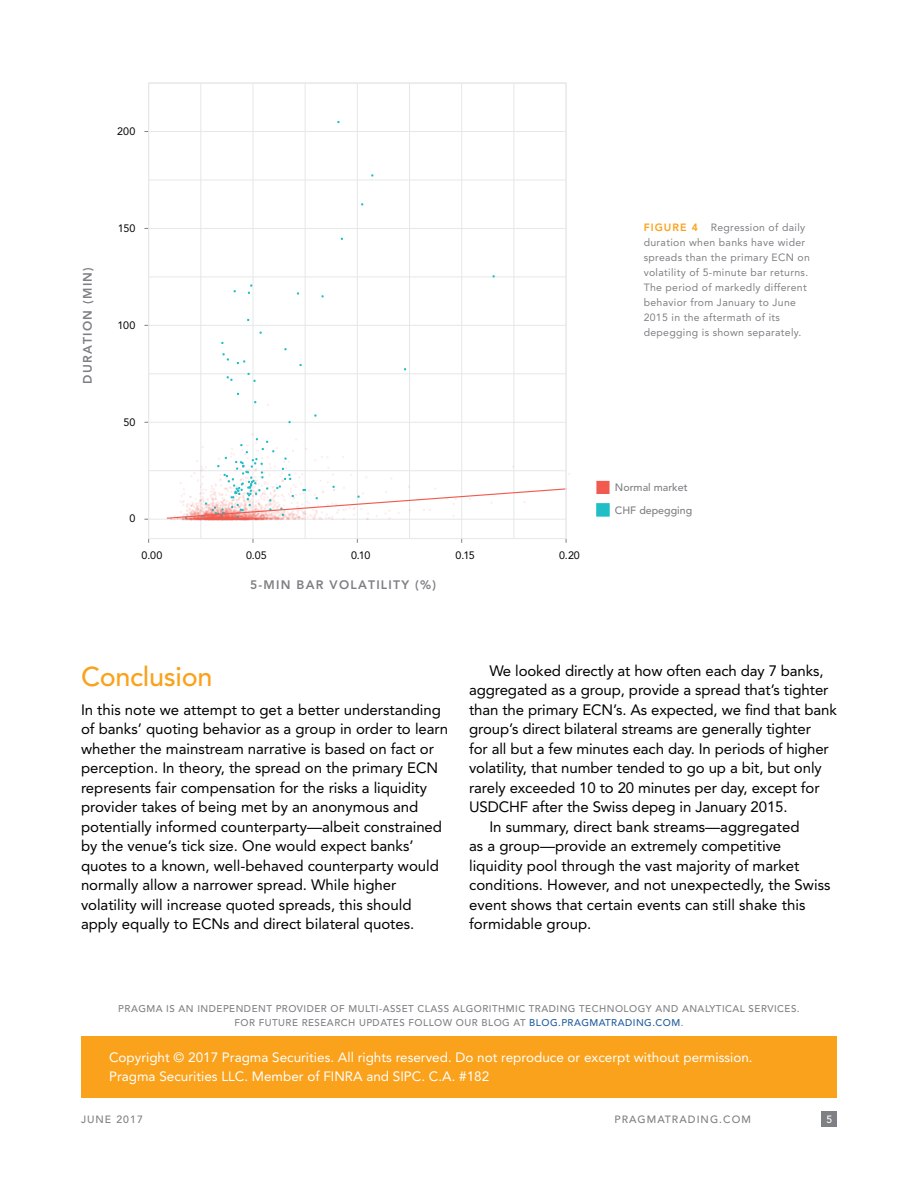
<style>
.page{position:relative;width:918px;height:1188px;background:#fff}
.page>*{position:absolute;margin:0;border:0;box-sizing:border-box;transform-origin:0 0}
.t1{font:500 27px "Avenir LT";letter-spacing:-.01em;color:#faa21b}
.t2{font:15px/19.5px "Avenir LT";color:#000}
.t3{font:13.5px/19.5px "Avenir LT";color:#fff}
.t4{font:800 12.3px "Avenir LT";letter-spacing:.1em;color:#7e8083}
.t5{font:10.65px "Avenir LT";letter-spacing:.005em;color:#000}
.t6{font:500 10.65px "Avenir LT";color:#7e8083}
.t7{font:10.5px/15px "Avenir LT";letter-spacing:.03em;color:#7e8083}
.t8{font:500 10.5px "Avenir LT";letter-spacing:.1em;color:#7e8083}
.t9{font:500 10.5px "Avenir LT";color:#fff}
.t10{font:500 9.75px/13.5px "Avenir LT";letter-spacing:.05em;color:#7e8083;text-align:center}
.s1{font-weight:800;color:#faa21b}
.s2{color:#215e9e}
</style>
<div class="page">
<div style="left:821px;top:1111px;width:16px;height:16px;background:#7e8083"></div>
<div style="left:81px;top:1036px;width:756px;height:62px;background:#faa21b"></div>
<hr style="left:149px;top:470px;width:417px;height:1px;background:#e6e7e8">
<hr style="left:149px;top:373px;width:417px;height:1px;background:#e6e7e8">
<hr style="left:149px;top:277px;width:417px;height:1px;background:#e6e7e8">
<hr style="left:149px;top:180px;width:417px;height:1px;background:#e6e7e8">
<hr style="left:200px;top:83px;width:1px;height:456px;background:#e6e7e8">
<hr style="left:305px;top:83px;width:1px;height:456px;background:#e6e7e8">
<hr style="left:409px;top:83px;width:1px;height:456px;background:#e6e7e8">
<hr style="left:514px;top:83px;width:1px;height:456px;background:#e6e7e8">
<hr style="left:149px;top:519px;width:417px;height:1px;background:#e6e7e8">
<hr style="left:149px;top:422px;width:417px;height:1px;background:#e6e7e8">
<hr style="left:149px;top:325px;width:417px;height:1px;background:#e6e7e8">
<hr style="left:149px;top:228px;width:417px;height:1px;background:#e6e7e8">
<hr style="left:149px;top:131px;width:417px;height:1px;background:#e6e7e8">
<hr style="left:253px;top:83px;width:1px;height:456px;background:#e6e7e8">
<hr style="left:357px;top:83px;width:1px;height:456px;background:#e6e7e8">
<hr style="left:461px;top:83px;width:1px;height:456px;background:#e6e7e8">
<svg style="left:248px;top:284px;width:4px;height:10px"></svg>
<svg style="left:222px;top:353px;width:7px;height:8px"></svg>
<svg style="left:247px;top:373px;width:9px;height:9px"></svg>
<svg style="left:227px;top:376px;width:6px;height:5px"></svg>
<svg style="left:166px;top:433px;width:404px;height:87px"></svg>
<hr style="left:566px;top:83px;width:1px;height:456px;background:#e6e7e8">
<div style="left:597px;top:481px;width:12px;height:12px;background:#f15b4f"></div>
<div style="left:596px;top:481px;width:14px;height:13px;border:1px solid #f15b4f"></div>
<div style="left:597px;top:504px;width:12px;height:12px;background:#20bec6"></div>
<div style="left:596px;top:503px;width:14px;height:14px;border:2px solid #20bec6"></div>
<p class="t5" style="left:117px;top:125px;width:20px">200</p>
<p class="t4" style="left:80px;top:384px;width:118px;rotate:-90deg">DURATION (MIN)</p>
<p class="t5" style="left:118px;top:222px;width:19px">150</p>
<p class="t5" style="left:117px;top:319px;width:20px">100</p>
<p class="t5" style="left:123px;top:416px;width:14px">50</p>
<p class="t5" style="left:130px;top:513px;width:7px">0</p>
<p class="t5" style="left:142px;top:549px;width:22px">0.00</p>
<p class="t5" style="left:246px;top:549px;width:22px">0.05</p>
<p class="t5" style="left:351px;top:549px;width:21px">0.10</p>
<p class="t5" style="left:456px;top:549px;width:21px">0.15</p>
<p class="t5" style="left:559px;top:549px;width:22px">0.20</p>
<p class="t4" style="left:250px;top:578px;width:187px">5-MIN BAR VOLATILITY (%)</p>
<p class="t7" style="left:644px;top:220px;width:168px"><span class="s1">FIGURE 4</span> Regression of daily duration when banks have wider spreads than the primary ECN on volatility of 5-minute bar returns.<br>The period of markedly different behavior from January to June<br>2015 in the aftermath of its depegging is shown separately.</p>
<p class="t6" style="left:615px;top:482px;width:74px">Normal market</p>
<p class="t6" style="left:615px;top:504px;width:79px">CHF depegging</p>
<h1 class="t1" style="left:81px;top:661px;width:133px">Conclusion</h1>
<p class="t2" style="left:81px;top:700px;width:369px">In this note we attempt to get a better understanding of banks’ quoting behavior as a group in order to learn whether the mainstream narrative is based on fact or perception. In theory, the spread on the primary ECN represents fair compensation for the risks a liquidity provider takes of being met by an anonymous and potentially informed counterparty—albeit constrained by the venue’s tick size. One would expect banks’ quotes to a known, well-behaved counterparty would normally allow a narrower spread. While higher volatility will increase quoted spreads, this should apply equally to ECNs and direct bilateral quotes.</p>
<p class="t2" style="left:489px;top:661px;width:336px">We looked directly at how often each day 7 banks,</p>
<p class="t2" style="left:469px;top:680px;width:361px">aggregated as a group, provide a spread that’s tighter</p>
<p class="t2" style="left:469px;top:700px;width:369px">than the primary ECN’s. As expected, we find that bank</p>
<p class="t2" style="left:469px;top:719px;width:343px">group’s direct bilateral streams are generally tighter</p>
<p class="t2" style="left:469px;top:739px;width:361px">for all but a few minutes each day. In periods of higher</p>
<p class="t2" style="left:469px;top:758px;width:354px">volatility, that number tended to go up a bit, but only</p>
<p class="t2" style="left:469px;top:778px;width:352px">rarely exceeded 10 to 20 minutes per day, except for</p>
<p class="t2" style="left:469px;top:797px;width:320px">USDCHF after the Swiss depeg in January 2015.</p>
<p class="t2" style="left:489px;top:817px;width:312px">In summary, direct bank streams—aggregated</p>
<p class="t2" style="left:469px;top:836px;width:314px">as a group—provide an extremely competitive</p>
<p class="t2" style="left:469px;top:856px;width:332px">liquidity pool through the vast majority of market</p>
<p class="t2" style="left:469px;top:875px;width:363px">conditions. However, and not unexpectedly, the Swiss</p>
<p class="t2" style="left:469px;top:895px;width:338px">event shows that certain events can still shake this</p>
<p class="t2" style="left:469px;top:914px;width:124px">formidable group.</p>
<p class="t10" style="left:118px;top:1003px;width:683px">PRAGMA IS AN INDEPENDENT PROVIDER OF MULTI-ASSET CLASS ALGORITHMIC TRADING TECHNOLOGY AND ANALYTICAL SERVICES.<br>FOR FUTURE RESEARCH UPDATES FOLLOW OUR BLOG AT <span class="s2">BLOG.PRAGMATRADING.COM</span>.</p>
<p class="t3" style="left:109px;top:1047px;width:645px">Copyright © 2017 Pragma Securities. All rights reserved. Do not reproduce or excerpt without permission.<br>Pragma Securities LLC. Member of FINRA and SIPC. C.A. #182</p>
<p class="t8" style="left:81px;top:1113px;width:63px">JUNE 2017</p>
<p class="t8" style="left:614px;top:1113px;width:138px">PRAGMATRADING.COM</p>
<p class="t9" style="left:826px;top:1113px;width:7px">5</p>
</div>
